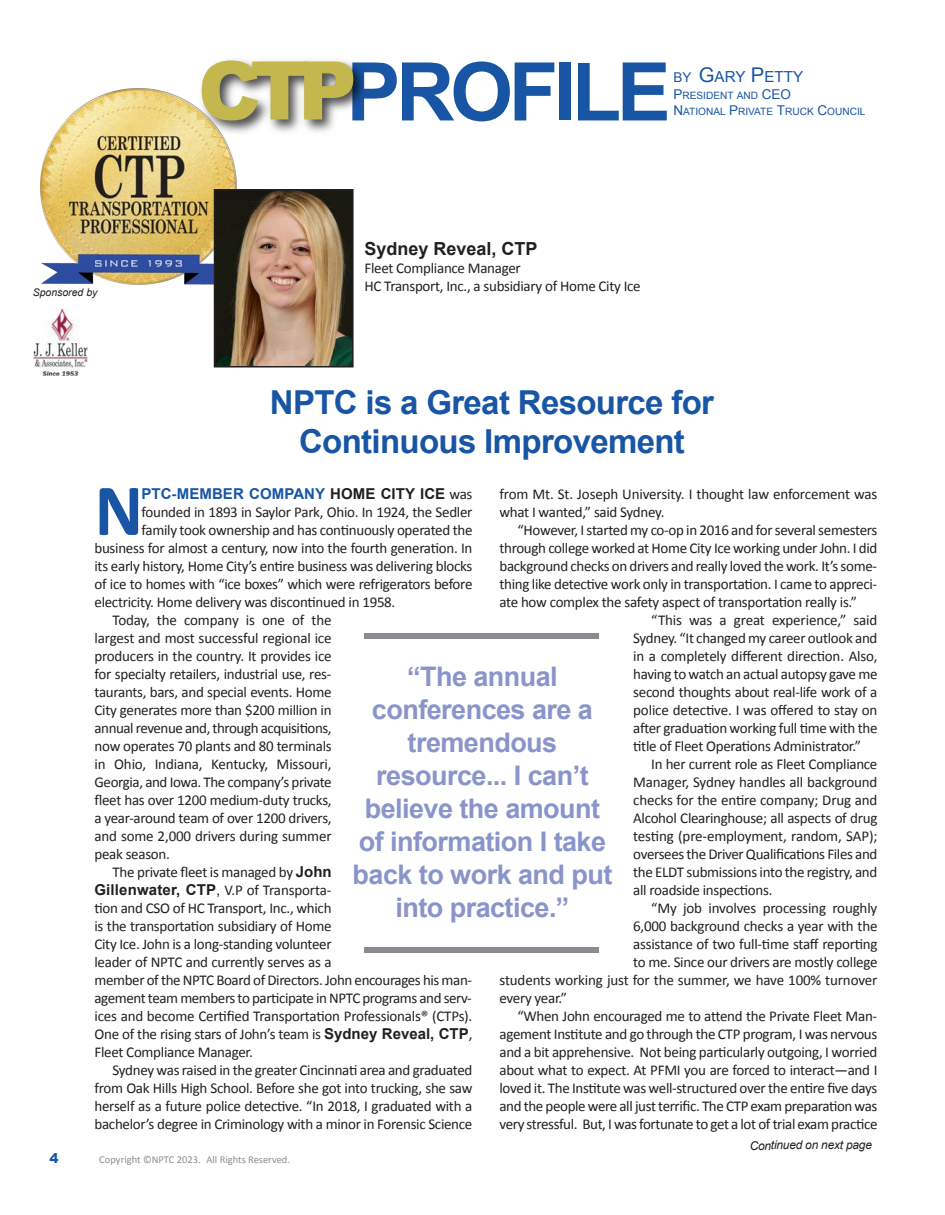
<style>
.page{position:relative;width:945px;height:1215px;background:#fff}
.page>*{position:absolute;margin:0;border:0;box-sizing:border-box;transform-origin:0 0}
.t1{font:700 81px "Arial";letter-spacing:-.055em;color:#1855a5}
.t2{font:700 73.95px "Calibri";color:#1855a5}
.t3{font:700 33px/39px "Arial";letter-spacing:-.02em;color:#1855a5;text-align:center}
.t4{font:700 27px/33px "Arial";letter-spacing:-.02em;color:#8994ca;text-align:center}
.t5{font:700 18px "Arial";color:#231f20}
.t6{font:15.15px "Arial";color:#1855a5}
.t7{font:15px/18px "Calibri";letter-spacing:-.02em;color:#231f20;text-align:justify}
.t8{font:700 15px "Arial";letter-spacing:.005em;color:#1855a5}
.t9{font:900 13.5px "Arial";color:#1855a5}
.t10{font:italic 12px "Arial";letter-spacing:-.025em;color:#231f20}
.t11{font:10.5px "Calibri";color:#8a8c8f}
.t12{font:italic 10.5px "Arial";color:#231f20}
.t13{font:10.2px "Arial";color:#1855a5}
.s1{font-weight:900;color:#c4b74d}
.s2{font-size:13.5px}
.s3{font-size:20.25px}
.s4{color:#231f20}
.s5{font-family:"Calibri";font-weight:400;color:#231f20}
.s6{font-family:"Arial";font-weight:700}
.s7{font-family:"Arial"}
</style>
<div class="page">
<img style="left:40px;top:88px;width:174px;height:218px">
<img style="left:34px;top:309px;width:53px;height:67px">
<img style="left:217px;top:198px;width:134px;height:167px">
<div style="left:214px;top:189px;width:140px;height:179px;border:2px solid #231f20"></div>
<div style="left:364px;top:633px;width:235px;height:5px;background:#8a8c8f"></div>
<div style="left:364px;top:947px;width:235px;height:5px;background:#8a8c8f"></div>
<img style="left:182px;top:60px;width:183px;height:138px">
<p class="t12" style="left:33px;top:286px;width:66px">Sponsored by</p>
<p class="t1" style="left:198px;top:47px;width:474px"><span class="s1">CTP</span>PROFILE</p>
<p class="t6" style="left:673px;top:69px;width:131px"><span class="s2">BY</span> <span class="s3">G</span>ARY <span class="s3">P</span>ETTY</p>
<p class="t13" style="left:673px;top:90px;width:119px"><span class="s2">P</span>RESIDENT AND <span class="s2">CEO</span></p>
<p class="t13" style="left:673px;top:106px;width:194px"><span class="s2">N</span>ATIONAL <span class="s2">P</span>RIVATE <span class="s2">T</span>RUCK <span class="s2">C</span>OUNCIL</p>
<p class="t5" style="left:364px;top:239px;width:175px">Sydney Reveal, CTP</p>
<p class="t7" style="left:364px;top:259px;width:158px">Fleet Compliance Manager</p>
<p class="t7" style="left:364px;top:277px;width:278px">HC Transport, Inc., a subsidiary of Home City Ice</p>
<p class="t3" style="left:270px;top:383px;width:446px">NPTC is a Great Resource for<br>Continuous Improvement</p>
<p class="t2" style="left:94px;top:464px;width:50px">N</p>
<p class="t8" style="left:142px;top:485px;width:332px">PTC-MEMBER COMPANY <span class="s4">HOME CITY ICE</span> <span class="s5">was</span></p>
<p class="t7" style="left:500px;top:485px;width:379px">from Mt. St. Joseph University. I thought law enforcement was what I wanted,” said Sydney.</p>
<p class="t7" style="left:499px;top:521px;width:380px;text-indent:18px">“However, I started my co-op in 2016 and for several semesters through college worked at Home City Ice working under John. I did background checks on drivers and really loved the work. It’s some&shy;thing like detective work only in transportation. I came to appreci&shy;ate how complex the safety aspect of transportation really is.”</p>
<p class="t7" style="left:633px;top:611px;width:246px;text-indent:18px">“This was a great experience,” said Sydney. “It changed my career outlook and in a completely different direction. Also, having to watch an actual autopsy gave me second thoughts about real-life work of a police detective. I was offered to stay on after graduation working full time with the title of Fleet Operations Administrator.”</p>
<p class="t7" style="left:633px;top:755px;width:246px;text-indent:18px">In her current role as Fleet Compliance Manager, Sydney handles all background checks for the entire company; Drug and Alcohol Clearinghouse; all aspects of drug testing (pre-employment, random, SAP); oversees the Driver Qualifications Files and the ELDT submissions into the registry, and all roadside inspections.</p>
<p class="t7" style="left:651px;top:899px;width:228px">“My job involves processing roughly</p>
<p class="t7" style="left:633px;top:917px;width:246px">6,000 background checks a year with the</p>
<p class="t7" style="left:633px;top:935px;width:246px">assistance of two full-time staff reporting</p>
<p class="t7" style="left:633px;top:953px;width:246px">to me. Since our drivers are mostly college</p>
<p class="t7" style="left:499px;top:971px;width:380px">students working just for the summer, we have 100% turnover</p>
<p class="t7" style="left:500px;top:989px;width:69px">every year.”</p>
<p class="t7" style="left:499px;top:1007px;width:380px;text-indent:18px">“When John encouraged me to attend the Private Fleet Man&shy;agement Institute and go through the CTP program, I was nervous and a bit apprehensive. Not being particularly outgoing, I worried about what to expect. At PFMI you are forced to interact—and I loved it. The Institute was well-structured over the entire five days and the people were all just terrific. The CTP exam preparation was very stressful. But, I was fortunate to get a lot of trial exam practice</p>
<p class="t7" style="left:142px;top:503px;width:332px">founded in 1893 in Saylor Park, Ohio. In 1924, the Sedler</p>
<p class="t7" style="left:142px;top:521px;width:332px">family took ownership and has continuously operated the</p>
<p class="t7" style="left:95px;top:539px;width:379px">business for almost a century, now into the fourth generation. In</p>
<p class="t7" style="left:95px;top:557px;width:379px">its early history, Home City’s entire business was delivering blocks</p>
<p class="t7" style="left:94px;top:575px;width:379px">of ice to homes with “ice boxes” which were refrigerators before</p>
<p class="t7" style="left:94px;top:593px;width:302px">electricity. Home delivery was discontinued in 1958.</p>
<p class="t7" style="left:94px;top:611px;width:239px;text-indent:18px">Today, the company is one of the largest and most successful regional ice producers in the country. It provides ice for specialty retailers, industrial use, res&shy;taurants, bars, and special events. Home City generates more than $200 million in annual revenue and, through acquisitions, now operates 70 plants and 80 terminals in Ohio, Indiana, Kentucky, Missouri, Georgia, and Iowa. The company’s private fleet has over 1200 medium-duty trucks, a year-around team of over 1200 drivers, and some 2,000 drivers during summer peak season.</p>
<p class="t7" style="left:94px;top:863px;width:380px;text-align:left;text-indent:18px">The private fleet is managed by <span class="s6">John<br>Gillenwater, CTP</span><span class="s7">,</span> V.P of Transporta-<br>tion and CSO of HC Transport, Inc., which<br>is the transportation subsidiary of Home<br>City Ice. John is a long-standing volunteer<br>leader of NPTC and currently serves as a<br>member of the NPTC Board of Directors. John encourages his man&shy;agement team members to participate in NPTC programs and serv&shy;ices and become Certified Transportation Professionals® (CTPs).<br>One of the rising stars of John’s team is <span class="s6">Sydney Reveal, CTP</span>, Fleet Compliance Manager.</p>
<p class="t7" style="left:94px;top:1061px;width:379px;text-indent:18px">Sydney was raised in the greater Cincinnati area and graduated from Oak Hills High School. Before she got into trucking, she saw herself as a future police detective. “In 2018, I graduated with a bachelor’s degree in Criminology with a minor in Forensic Science</p>
<p class="t4" style="left:353px;top:660px;width:261px">“The annual conferences are a tremendous resource... I can’t believe the amount of information I take back to work and put into practice.”</p>
<p class="t9" style="left:50px;top:1148px;width:11px">4</p>
<p class="t11" style="left:99px;top:1153px;width:192px">Copyright ©NPTC 2023. All Rights Reserved.</p>
<p class="t10" style="left:750px;top:1139px;width:124px">Continued on next page</p>
</div>
